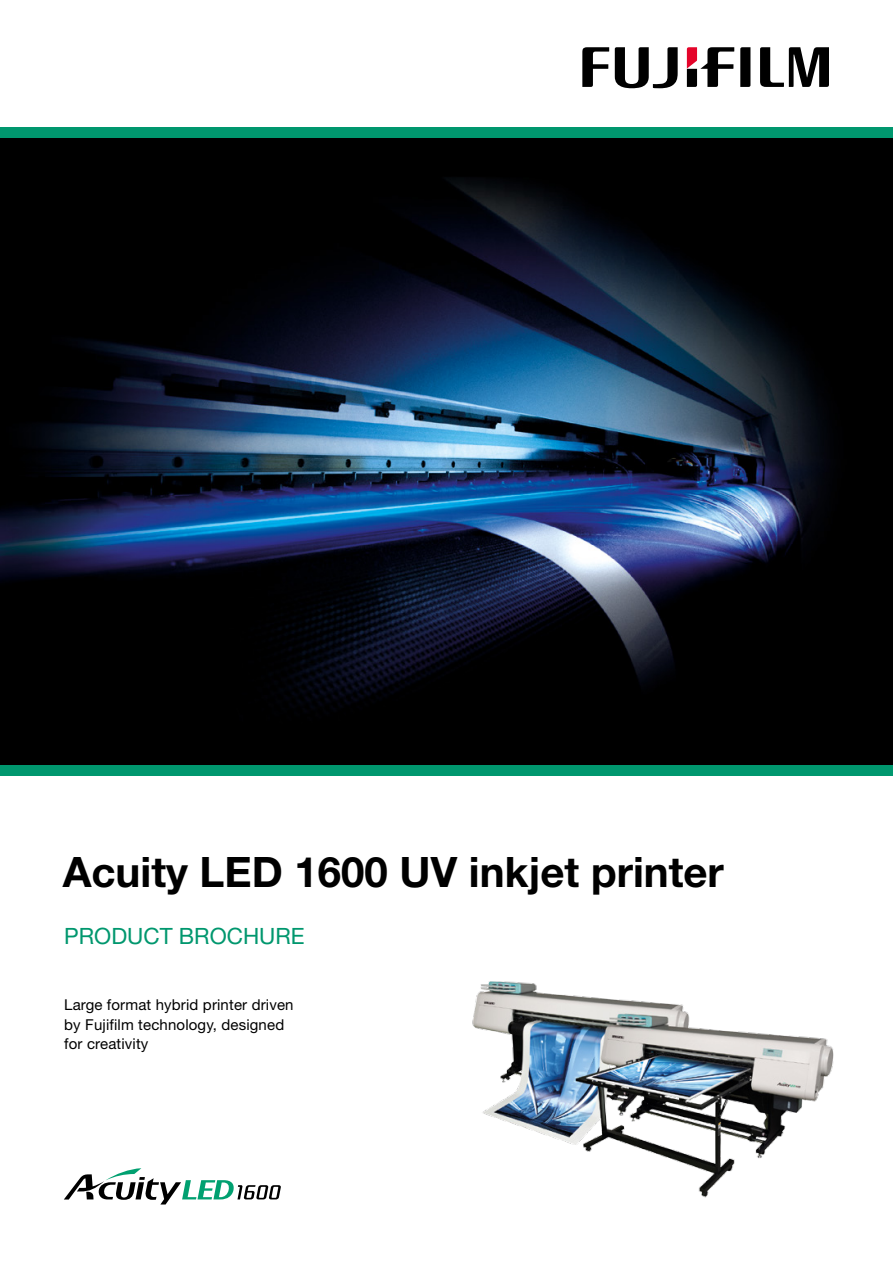
<style>
.page{position:relative;width:893px;height:1263px;background:#fff}
.page>*{position:absolute;margin:0;border:0;box-sizing:border-box;transform-origin:0 0}
.t1{font:700 42px "Helvetica Neue LT Pro";color:#000}
.t2{font:22.5px "Helvetica Neue LT Pro";color:#00976e}
.t3{font:15px/19.5px "Helvetica Neue LT Pro";letter-spacing:.01em;color:#000}
</style>
<div class="page">
<img style="left:0;top:138px;width:893px;height:627px">
<svg style="left:740px;top:47px;width:10px;height:40px"></svg>
<svg style="left:582px;top:47px;width:27px;height:40px"></svg>
<svg style="left:760px;top:47px;width:69px;height:40px"></svg>
<svg style="left:615px;top:47px;width:63px;height:42px"></svg>
<svg style="left:687px;top:47px;width:47px;height:40px"></svg>
<div style="left:0;top:765px;width:893px;height:11px;background:#00976e"></div>
<svg style="left:64px;top:1168px;width:217px;height:36px"></svg>
<img style="left:472px;top:981px;width:362px;height:217px">
<div style="left:0;top:127px;width:893px;height:11px;background:#00976e"></div>
<h1 class="t1" style="left:63px;top:845px;width:663px">Acuity LED 1600 UV inkjet printer</h1>
<h2 class="t2" style="left:64px;top:922px;width:242px">PRODUCT BROCHURE</h2>
<p class="t3" style="left:64px;top:995px;width:231px">Large format hybrid printer driven by Fujifilm technology, designed for creativity</p>
</div>
